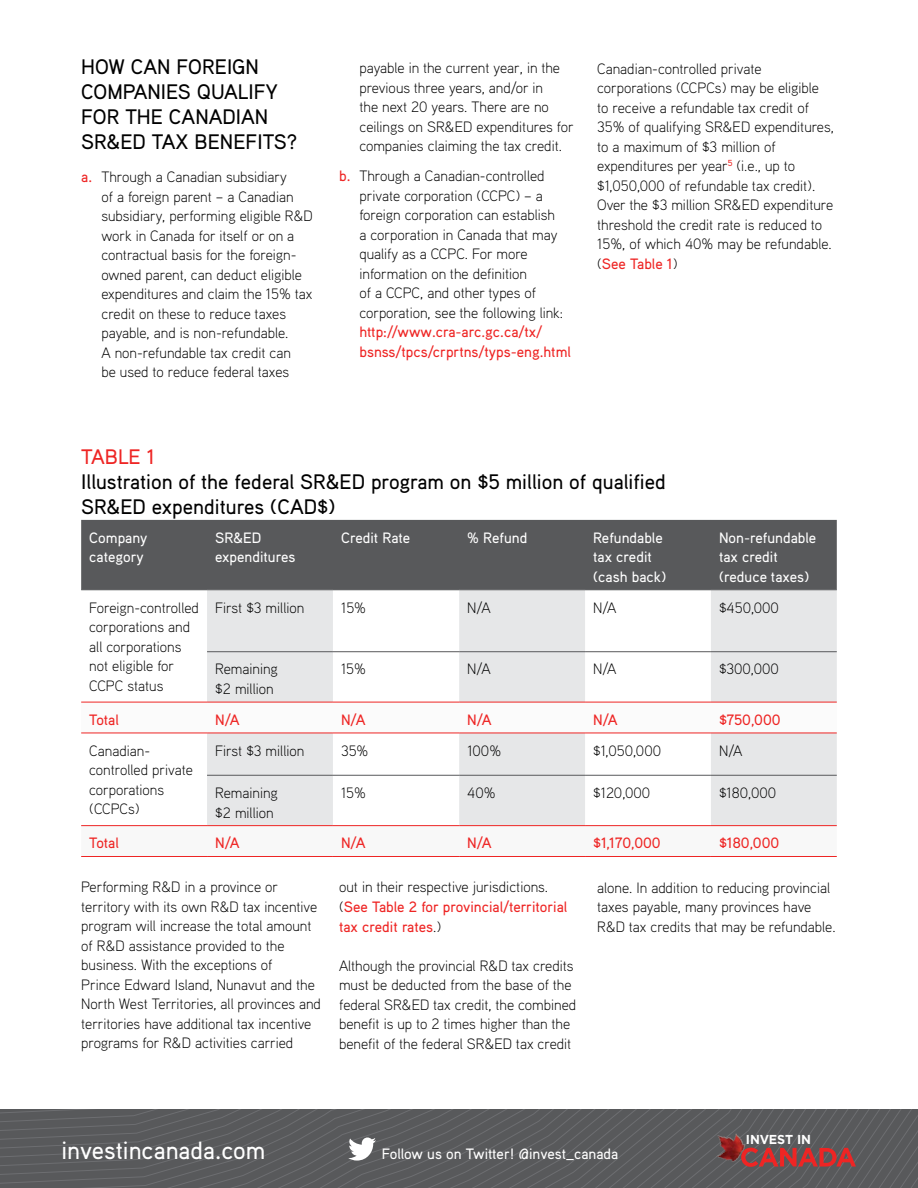
<style>
.page{position:relative;width:918px;height:1188px;background:#fff}
.page>*{position:absolute;margin:0;border:0;box-sizing:border-box;transform-origin:0 0}
.t1{font:500 24.9px "Aaux Pro";color:#fff}
.t2{font:500 21px/25.2px "Aaux Pro";color:#000}
.Body{font:300 15px/19.5px "Aaux Pro";color:#000}
.t3{font:500 15px/19.5px "Aaux Pro";color:#fff}
.Body-2{font:500 15px/19.5px "Aaux Pro";color:#ee2524}
.t4{font:700 12.9px "Gotham";letter-spacing:-.01em;color:#fff;scale:.96 1}
.s1{font-weight:500;color:#ee2524}
.s2{color:#ee2524}
.s3{font-weight:300;color:#000}
</style>
<div class="page">
<svg style="left:0;top:1167px;width:831px;height:21px;background:#5a5b5d"></svg>
<svg style="left:0;top:1167px;width:822px;height:18px;background:#5a5b5d"></svg>
<svg style="left:0;top:1167px;width:813px;height:9px;background:#5a5b5d"></svg>
<svg style="left:0;top:1109px;width:856px;height:58px;background:#5f5a5c"></svg>
<div style="left:81px;top:520px;width:756px;height:69px;background:#58595b"></div>
<svg style="left:207px;top:590px;width:630px;height:235px;fill:#e6e7e8"></svg>
<svg style="left:81px;top:703px;width:756px;height:30px"></svg>
<svg style="left:81px;top:826px;width:756px;height:1px"></svg>
<hr style="left:81px;top:702px;width:126px;height:1px;background:#ee2524">
<hr style="left:207px;top:702px;width:126px;height:1px;background:#ee2524">
<hr style="left:333px;top:702px;width:126px;height:1px;background:#ee2524">
<hr style="left:459px;top:702px;width:126px;height:1px;background:#ee2524">
<hr style="left:585px;top:702px;width:126px;height:1px;background:#ee2524">
<hr style="left:711px;top:702px;width:126px;height:1px;background:#ee2524">
<hr style="left:81px;top:733px;width:126px;height:1px;background:#ee2524">
<hr style="left:207px;top:733px;width:126px;height:1px;background:#ee2524">
<hr style="left:333px;top:733px;width:126px;height:1px;background:#ee2524">
<hr style="left:459px;top:733px;width:126px;height:1px;background:#ee2524">
<hr style="left:585px;top:733px;width:126px;height:1px;background:#ee2524">
<hr style="left:711px;top:733px;width:126px;height:1px;background:#ee2524">
<hr style="left:207px;top:775px;width:126px;height:1px;background:#58595b">
<hr style="left:333px;top:775px;width:126px;height:1px;background:#58595b">
<hr style="left:459px;top:775px;width:126px;height:1px;background:#58595b">
<hr style="left:585px;top:775px;width:126px;height:1px;background:#58595b">
<hr style="left:711px;top:775px;width:126px;height:1px;background:#58595b">
<hr style="left:81px;top:825px;width:126px;height:1px;background:#ee2524">
<hr style="left:207px;top:825px;width:126px;height:1px;background:#ee2524">
<hr style="left:333px;top:825px;width:126px;height:1px;background:#ee2524">
<hr style="left:459px;top:825px;width:126px;height:1px;background:#ee2524">
<hr style="left:585px;top:825px;width:126px;height:1px;background:#ee2524">
<hr style="left:711px;top:825px;width:126px;height:1px;background:#ee2524">
<hr style="left:81px;top:856px;width:126px;height:1px;background:#ee2524">
<hr style="left:207px;top:856px;width:126px;height:1px;background:#ee2524">
<hr style="left:333px;top:856px;width:126px;height:1px;background:#ee2524">
<hr style="left:459px;top:856px;width:126px;height:1px;background:#ee2524">
<hr style="left:585px;top:856px;width:126px;height:1px;background:#ee2524">
<hr style="left:711px;top:856px;width:126px;height:1px;background:#ee2524">
<hr style="left:81px;top:589px;width:126px;height:1px;background:#58595b">
<hr style="left:207px;top:589px;width:126px;height:1px;background:#58595b">
<hr style="left:333px;top:589px;width:126px;height:1px;background:#58595b">
<hr style="left:459px;top:589px;width:126px;height:1px;background:#58595b">
<hr style="left:585px;top:589px;width:126px;height:1px;background:#58595b">
<hr style="left:711px;top:589px;width:126px;height:1px;background:#58595b">
<hr style="left:207px;top:651px;width:126px;height:1px;background:#58595b">
<hr style="left:333px;top:651px;width:126px;height:1px;background:#58595b">
<hr style="left:459px;top:651px;width:126px;height:1px;background:#58595b">
<hr style="left:585px;top:651px;width:126px;height:1px;background:#58595b">
<hr style="left:711px;top:651px;width:126px;height:1px;background:#58595b">
<h2 class="t2" style="left:81px;top:53px;width:217px">HOW CAN FOREIGN<br>COMPANIES QUALIFY<br>FOR THE CANADIAN<br>SR&amp;ED TAX BENEFITS?</h2>
<p class="Body" style="left:101px;top:167px;width:213px;text-indent:-20px"><span class="s1">a.</span> Through a Canadian subsidiary<br>of a foreign parent – a Canadian subsidiary, performing eligible R&amp;D work in Canada for itself or on a contractual basis for the foreign&shy;owned parent, can deduct eligible expenditures and claim the 15% tax credit on these to reduce taxes payable, and is non-refundable.<br>A non-refundable tax credit can<br>be used to reduce federal taxes</p>
<p class="Body" style="left:359px;top:58px;width:216px">payable in the current year, in the previous three years, and/or in<br>the next 20 years. There are no ceilings on SR&amp;ED expenditures for companies claiming the tax credit.</p>
<p class="Body" style="left:359px;top:166px;width:213px;text-indent:-20px"><span class="s1">b.</span> Through a Canadian-controlled private corporation (CCPC) – a foreign corporation can establish<br>a corporation in Canada that may qualify as a CCPC. For more information on the definition<br>of a CCPC, and other types of corporation, see the following link: <span class="s1">http://www.cra-arc.gc.ca/tx/ bsnss/tpcs/crprtns/typs-eng.html</span></p>
<p class="Body" style="left:597px;top:58px;width:238px">Canadian-controlled private corporations (CCPCs) may be eligible to receive a refundable tax credit of 35% of qualifying SR&amp;ED expenditures, to a maximum of $3 million of expenditures per year<sup>5</sup> (i.e., up to $1,050,000 of refundable tax credit).<br>Over the $3 million SR&amp;ED expenditure threshold the credit rate is reduced to 15%, of which 40% may be refundable. (<span class="s1">See Table 1</span>)</p>
<h3 class="t2" style="left:81px;top:443px;width:586px"><span class="s2">TABLE 1<br></span>Illustration of the federal SR&amp;ED program on $5 million of qualified<br>SR&amp;ED expenditures (CAD$)</h3>
<p class="t3" style="left:89px;top:527px;width:60px">Company category</p>
<p class="t3" style="left:215px;top:527px;width:82px">SR&amp;ED expenditures</p>
<p class="t3" style="left:341px;top:527px;width:71px">Credit Rate</p>
<p class="t3" style="left:467px;top:527px;width:62px">% Refund</p>
<p class="t3" style="left:593px;top:527px;width:75px">Refundable tax credit (cash back)</p>
<p class="t3" style="left:719px;top:527px;width:99px">Non-refundable tax credit (reduce taxes)</p>
<p class="Body" style="left:89px;top:597px;width:111px">Foreign-controlled corporations and all corporations not eligible for<br>CCPC status</p>
<p class="Body" style="left:215px;top:597px;width:91px">First $3 million</p>
<p class="Body" style="left:341px;top:597px;width:27px">15%</p>
<p class="Body" style="left:467px;top:597px;width:25px">N/A</p>
<p class="Body" style="left:593px;top:597px;width:25px">N/A</p>
<p class="Body" style="left:719px;top:597px;width:61px">$450,000</p>
<p class="Body" style="left:215px;top:659px;width:64px">Remaining $2 million</p>
<p class="Body" style="left:341px;top:659px;width:27px">15%</p>
<p class="Body" style="left:467px;top:659px;width:25px">N/A</p>
<p class="Body" style="left:593px;top:659px;width:25px">N/A</p>
<p class="Body" style="left:719px;top:659px;width:61px">$300,000</p>
<p class="Body-2" style="left:89px;top:709px;width:31px">Total</p>
<p class="Body-2" style="left:215px;top:709px;width:26px">N/A</p>
<p class="Body-2" style="left:341px;top:709px;width:26px">N/A</p>
<p class="Body-2" style="left:467px;top:709px;width:26px">N/A</p>
<p class="Body-2" style="left:593px;top:709px;width:26px">N/A</p>
<p class="Body-2" style="left:719px;top:709px;width:63px">$750,000</p>
<p class="Body" style="left:89px;top:740px;width:105px">Canadian&shy;controlled private corporations (CCPCs)</p>
<p class="Body" style="left:215px;top:740px;width:91px">First $3 million</p>
<p class="Body" style="left:341px;top:740px;width:29px">35%</p>
<p class="Body" style="left:467px;top:740px;width:35px">100%</p>
<p class="Body" style="left:593px;top:740px;width:69px">$1,050,000</p>
<p class="Body" style="left:719px;top:740px;width:25px">N/A</p>
<p class="Body" style="left:215px;top:783px;width:64px">Remaining $2 million</p>
<p class="Body" style="left:341px;top:783px;width:27px">15%</p>
<p class="Body" style="left:467px;top:783px;width:30px">40%</p>
<p class="Body" style="left:593px;top:783px;width:59px">$120,000</p>
<p class="Body" style="left:719px;top:783px;width:59px">$180,000</p>
<p class="Body-2" style="left:89px;top:833px;width:31px">Total</p>
<p class="Body-2" style="left:215px;top:833px;width:26px">N/A</p>
<p class="Body-2" style="left:341px;top:833px;width:26px">N/A</p>
<p class="Body-2" style="left:467px;top:833px;width:26px">N/A</p>
<p class="Body-2" style="left:593px;top:833px;width:69px">$1,170,000</p>
<p class="Body-2" style="left:719px;top:833px;width:62px">$180,000</p>
<p class="Body" style="left:81px;top:877px;width:241px">Performing R&amp;D in a province or territory with its own R&amp;D tax incentive program will increase the total amount of R&amp;D assistance provided to the business. With the exceptions of<br>Prince Edward Island, Nunavut and the North West Territories, all provinces and territories have additional tax incentive programs for R&amp;D activities carried</p>
<p class="Body-2" style="left:339px;top:877px;width:230px"><span class="s3">out in their respective jurisdictions. (</span>See Table 2 for provincial/territorial tax credit rates<span class="s3">.)</span></p>
<p class="Body" style="left:597px;top:877px;width:240px">alone. In addition to reducing provincial taxes payable, many provinces have<br>R&amp;D tax credits that may be refundable.</p>
<p class="Body" style="left:339px;top:955px;width:239px">Although the provincial R&amp;D tax credits must be deducted from the base of the federal SR&amp;ED tax credit, the combined benefit is up to 2 times higher than the benefit of the federal SR&amp;ED tax credit</p>
<h1 class="t1" style="left:62px;top:1134px;width:205px">investincanada.com</h1>
<p class="t3" style="left:382px;top:1144px;width:238px">Follow us on Twitter! @invest_canada</p>
<p class="t4" style="left:746px;top:1131px;width:69px">INVEST IN</p>
</div>
